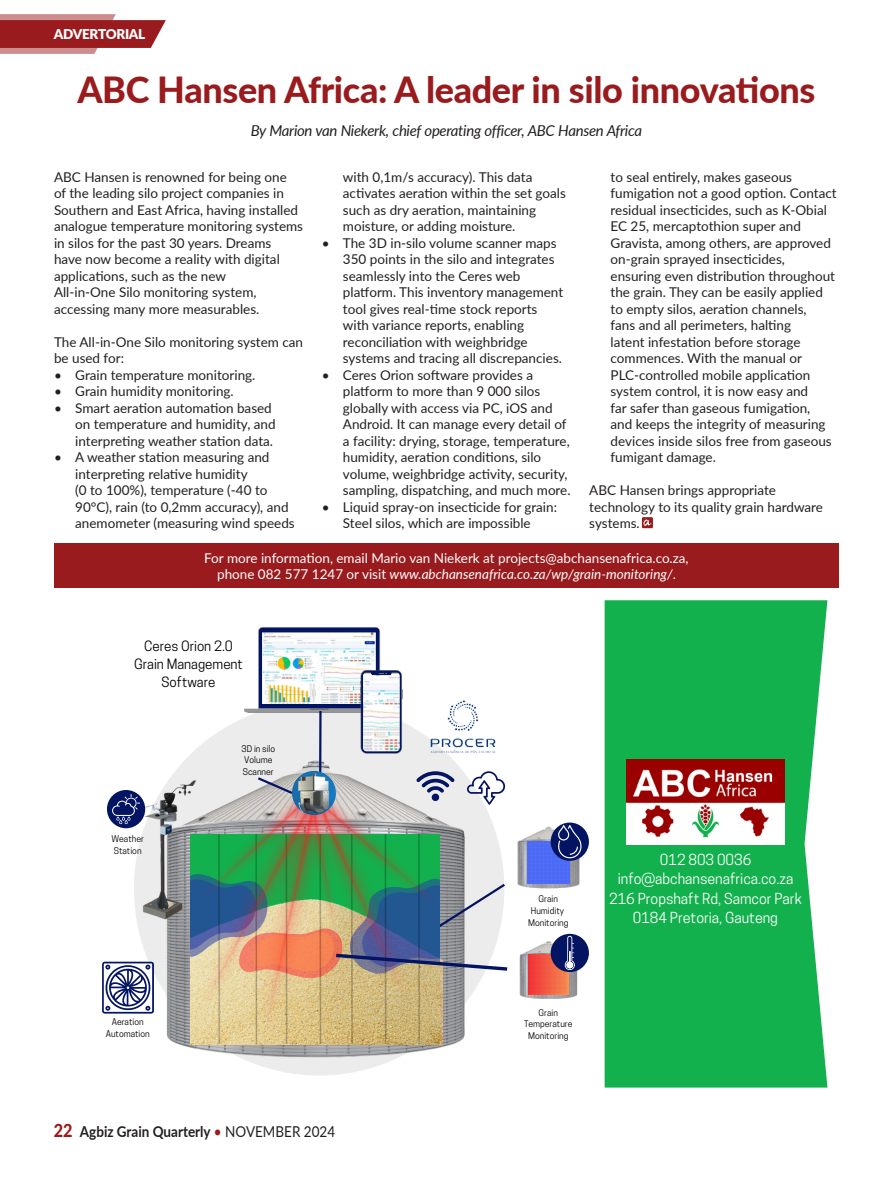
<style>
.page{position:relative;width:893px;height:1191px;background:#fff}
.page>*{position:absolute;margin:0;border:0;box-sizing:border-box;transform-origin:0 0}
.standard_paragraph{font:800 36px "Lato";letter-spacing:-.01em;color:#991b1e}
.t1{font:italic 15px "Lato";letter-spacing:-.02em;color:#231f20}
.t2{font:700 15px "Lato";color:#231f20;scale:.9 1}
.t3{font:14.25px/19.2px "Cooper Hewitt";color:#fff;text-align:center}
.standard_paragraph-2{font:13.5px/16.5px "Lato";color:#231f20}
.t4{font:13.5px/16.2px "Lato";color:#fff;text-align:center}
.t5{font:900 13.5px "Lato";letter-spacing:-.02em;color:#fff}
.t6{font:13.35px/17.9px "Cooper Hewitt";color:#000;text-align:center}
.t7{font:8.7px/11.9px "Cooper Hewitt";color:#000;text-align:center}
.s1{font-style:italic}
.s2{font-weight:800;font-size:18px;color:#991b1e}
.s3{font-weight:500;color:#991b1e}
.s4{font-weight:400}
</style>
<div class="page">
<div style="left:54px;top:543px;width:785px;height:44px;background:#991b1e"></div>
<div style="left:642px;top:517px;width:11px;height:11px;background:#991b1e"></div>
<svg style="left:643px;top:519px;width:8px;height:7px"></svg>
<svg style="left:262px;top:863px;width:242px;height:212px"></svg>
<img style="left:131px;top:718px;width:371px;height:348px">
<img style="left:517px;top:824px;width:72px;height:65px">
<svg style="left:244px;top:627px;width:159px;height:126px"></svg>
<svg style="left:432px;top:771px;width:22px;height:9px"></svg>
<svg style="left:467px;top:771px;width:38px;height:33px"></svg>
<img style="left:519px;top:947px;width:70px;height:52px">
<svg style="left:528px;top:993px;width:40px;height:1px"></svg>
<svg style="left:551px;top:822px;width:38px;height:39px"></svg>
<svg style="left:527px;top:825px;width:54px;height:59px;background:#5b6ec6"></svg>
<div style="left:551px;top:933px;width:38px;height:39px;background:#031463;border-radius:19px"></div>
<svg style="left:527px;top:935px;width:48px;height:58px"></svg>
<hr style="left:319px;top:711px;width:3px;height:72px;background:#031463">
<img style="left:137px;top:780px;width:32px;height:139px">
<svg style="left:102px;top:961px;width:52px;height:52px"></svg>
<img style="left:432px;top:780px;width:28px;height:93px">
<img style="left:339px;top:834px;width:96px;height:210px">
<img style="left:169px;top:769px;width:170px;height:276px">
<img style="left:290px;top:768px;width:142px;height:263px">
<img style="left:239px;top:771px;width:98px;height:292px">
<img style="left:300px;top:790px;width:46px;height:83px">
<img style="left:190px;top:873px;width:318px;height:105px">
<img style="left:292px;top:771px;width:44px;height:44px;border-radius:22px">
<div style="left:107px;top:790px;width:38px;height:38px;background:#031463;border-radius:19px"></div>
<svg style="left:112px;top:794px;width:28px;height:30px"></svg>
<svg style="left:255px;top:775px;width:40px;height:21px"></svg>
<div style="left:605px;top:600px;width:222px;height:487px;background:#13b14d"></div>
<img style="left:415px;top:700px;width:87px;height:52px">
<img style="left:626px;top:759px;width:159px;height:85px">
<svg style="left:0;top:14px;width:166px;height:40px;background:#b15254"></svg>
<p class="t5" style="left:54px;top:24px;width:93px">ADVERTORIAL</p>
<p class="standard_paragraph" style="left:77px;top:63px;width:740px">ABC Hansen Africa: A leader in silo innovations</p>
<p class="t1" style="left:251px;top:120px;width:393px">By Marion van Niekerk, chief operating officer, ABC Hansen Africa</p>
<p class="standard_paragraph-2" style="left:54px;top:168px;width:251px">ABC Hansen is renowned for being one<br>of the leading silo project companies in Southern and East Africa, having installed analogue temperature monitoring systems in silos for the past 30 years. Dreams<br>have now become a reality with digital applications, such as the new<br>All-in-One Silo monitoring system, accessing many more measurables.</p>
<p class="standard_paragraph-2" style="left:54px;top:333px;width:251px">The All-in-One Silo monitoring system can be used for:</p>
<p class="standard_paragraph-2" style="left:54px;top:366px;width:203px">• Grain temperature monitoring.</p>
<p class="standard_paragraph-2" style="left:54px;top:382px;width:181px">• Grain humidity monitoring.</p>
<p class="standard_paragraph-2" style="left:75px;top:399px;width:202px;text-indent:-21px">• Smart aeration automation based on temperature and humidity, and interpreting weather station data.</p>
<p class="standard_paragraph-2" style="left:75px;top:448px;width:221px;text-indent:-21px">• A weather station measuring and interpreting relative humidity<br>(0 to 100%), temperature (-40 to 90°C), rain (to 0,2mm accuracy), and anemometer (measuring wind speeds</p>
<p class="standard_paragraph-2" style="left:343px;top:168px;width:225px">with 0,1m/s accuracy). This data activates aeration within the set goals such as dry aeration, maintaining moisture, or adding moisture.</p>
<p class="standard_paragraph-2" style="left:343px;top:234px;width:222px;text-indent:-21px">• The 3D in-silo volume scanner maps 350 points in the silo and integrates seamlessly into the Ceres web platform. This inventory management tool gives real-time stock reports with variance reports, enabling reconciliation with weighbridge systems and tracing all discrepancies.</p>
<p class="standard_paragraph-2" style="left:343px;top:366px;width:229px;text-indent:-21px">• Ceres Orion software provides a platform to more than 9 000 silos globally with access via PC, iOS and Android. It can manage every detail of a facility: drying, storage, temperature, humidity, aeration conditions, silo volume, weighbridge activity, security, sampling, dispatching, and much more.</p>
<p class="standard_paragraph-2" style="left:322px;top:498px;width:237px;text-align:center">• Liquid spray-on insecticide for grain:<br>Steel silos, which are impossible</p>
<p class="standard_paragraph-2" style="left:611px;top:168px;width:228px">to seal entirely, makes gaseous fumigation not a good option. Contact residual insecticides, such as K-Obial EC 25, mercaptothion super and Gravista, among others, are approved on-grain sprayed insecticides, ensuring even distribution throughout the grain. They can be easily applied to empty silos, aeration channels,<br>fans and all perimeters, halting<br>latent infestation before storage commences. With the manual or PLC-controlled mobile application system control, it is now easy and<br>far safer than gaseous fumigation,<br>and keeps the integrity of measuring devices inside silos free from gaseous fumigant damage.</p>
<p class="standard_paragraph-2" style="left:589px;top:481px;width:235px">ABC Hansen brings appropriate technology to its quality grain hardware systems.</p>
<p class="t4" style="left:204px;top:549px;width:486px">For more information, email Mario van Niekerk at projects@abchansenafrica.co.za, phone 082 577 1247 or visit <span class="s1">www.abchansenafrica.co.za/wp/grain-monitoring/</span>.</p>
<p class="t6" style="left:134px;top:637px;width:110px">Ceres Orion 2.0<br>Grain Management<br>Software</p>
<p class="t7" style="left:111px;top:832px;width:34px;text-align:left">Weather<br>Station</p>
<p class="t7" style="left:242px;top:742px;width:35px;text-align:left">3D in silo<br>Volume<br>Scanner</p>
<p class="t7" style="left:528px;top:893px;width:42px">Grain<br>Humidity<br>Monitoring</p>
<p class="t7" style="left:106px;top:1016px;width:46px">Aeration<br>Automation</p>
<p class="t7" style="left:524px;top:1006px;width:50px">Grain<br>Temperature<br>Monitoring</p>
<p class="t2" style="left:54px;top:1120px;width:314px"><span class="s2">22</span> Agbiz Grain Quarterly <span class="s3">•</span> <span class="s4">NOVEMBER 2024</span></p>
<p class="t3" style="left:609px;top:850px;width:194px">012 803 0036 info@abchansenafrica.co.za<br>216 Propshaft Rd, Samcor Park<br>0184 Pretoria, Gauteng</p>
</div>
